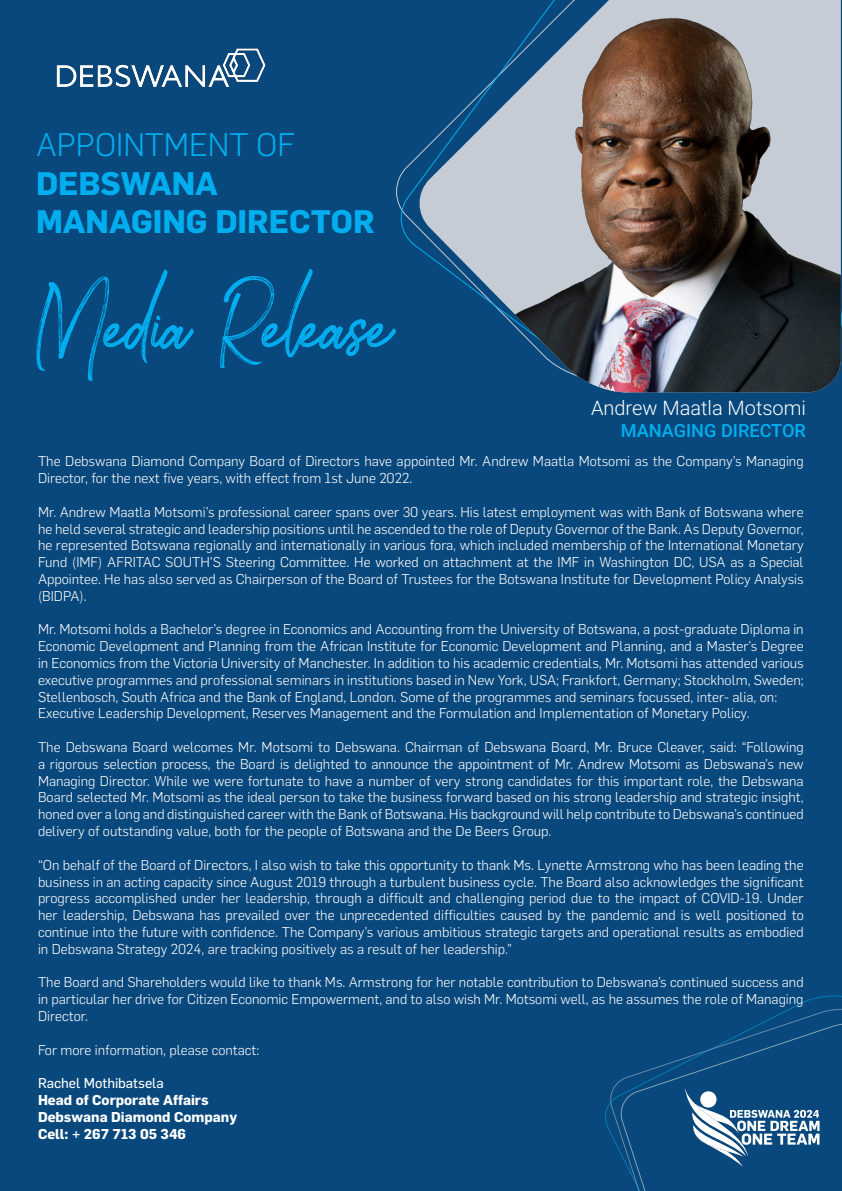
<style>
.page{position:relative;width:842px;height:1191px;background:#09487c}
.page>*{position:absolute;margin:0;border:0;box-sizing:border-box;transform-origin:0 0}
.t1{font:98px "Brownhill Script";color:#00aeef}
.t2{font:700 32px "Flama";color:#00aeef}
.t3{font:300 32px "Flama";color:#00aeef}
.t4{font:300 20px "Roboto";color:#fff}
.t5{font:500 18.2px "Roboto";color:#00aeef}
.t6{font:300 14px/16.8px "Flama";color:#fff;text-align:justify}
.t7{font:700 14px "Flama";color:#fff}
.t8{font:14px "Flama Basic";color:#fff}
</style>
<div class="page">
<svg style="left:605px;top:995px;width:237px;height:153px"></svg>
<img style="left:56px;top:48px;width:210px;height:40px">
<img style="left:416px;top:0;width:425px;height:392px">
<svg style="left:618px;top:1022px;width:224px;height:169px"></svg>
<p class="t3" style="left:36px;top:123px;width:260px">APPOINTMENT OF</p>
<p class="t2" style="left:36px;top:164px;width:184px">DEBSWANA</p>
<p class="t2" style="left:36px;top:202px;width:340px">MANAGING DIRECTOR</p>
<p class="t1" style="left:36px;top:258px;width:359px">Media Release</p>
<p class="t4" style="left:591px;top:394px;width:216px">Andrew Maatla Motsomi</p>
<p class="t5" style="left:621px;top:418px;width:187px">MANAGING DIRECTOR</p>
<p class="t6" style="left:38px;top:452px;width:767px">The Debswana Diamond Company Board of Directors have appointed Mr. Andrew Maatla Motsomi as the Company’s Managing<br>Director, for the next five years, with effect from 1st June 2022.</p>
<p class="t6" style="left:38px;top:502px;width:767px">Mr. Andrew Maatla Motsomi’s professional career spans over 30 years. His latest employment was with Bank of Botswana where he held several strategic and leadership positions until he ascended to the role of Deputy Governor of the Bank. As Deputy Governor, he represented Botswana regionally and internationally in various fora, which included membership of the International Monetary Fund (IMF) AFRITAC SOUTH’S Steering Committee. He worked on attachment at the IMF in Washington DC, USA as a Special Appointee. He has also served as Chairperson of the Board of Trustees for the Botswana Institute for Development Policy Analysis (BIDPA).</p>
<p class="t6" style="left:38px;top:620px;width:767px">Mr. Motsomi holds a Bachelor’s degree in Economics and Accounting from the University of Botswana, a post-graduate Diploma in Economic Development and Planning from the African Institute for Economic Development and Planning, and a Master’s Degree in Economics from the Victoria University of Manchester. In addition to his academic credentials, Mr. Motsomi has attended various executive programmes and professional seminars in institutions based in New York, USA; Frankfort, Germany; Stockholm, Sweden; Stellenbosch, South Africa and the Bank of England, London. Some of the programmes and seminars focussed, inter- alia, on:</p>
<p class="t6" style="left:38px;top:704px;width:713px">Executive Leadership Development, Reserves Management and the Formulation and Implementation of Monetary Policy.</p>
<p class="t6" style="left:38px;top:738px;width:767px">The Debswana Board welcomes Mr. Motsomi to Debswana. Chairman of Debswana Board, Mr. Bruce Cleaver, said: “Following a rigorous selection process, the Board is delighted to announce the appointment of Mr. Andrew Motsomi as Debswana’s new Managing Director. While we were fortunate to have a number of very strong candidates for this important role, the Debswana Board selected Mr. Motsomi as the ideal person to take the business forward based on his strong leadership and strategic insight, honed over a long and distinguished career with the Bank of Botswana. His background will help contribute to Debswana’s continued delivery of outstanding value, both for the people of Botswana and the De Beers Group.</p>
<p class="t6" style="left:38px;top:855px;width:767px">“On behalf of the Board of Directors, I also wish to take this opportunity to thank Ms. Lynette Armstrong who has been leading the business in an acting capacity since August 2019 through a turbulent business cycle. The Board also acknowledges the significant progress accomplished under her leadership, through a difficult and challenging period due to the impact of COVID-19. Under her leadership, Debswana has prevailed over the unprecedented difficulties caused by the pandemic and is well positioned to continue into the future with confidence. The Company’s various ambitious strategic targets and operational results as embodied in Debswana Strategy 2024, are tracking positively as a result of her leadership.”</p>
<p class="t6" style="left:38px;top:973px;width:767px">The Board and Shareholders would like to thank Ms. Armstrong for her notable contribution to Debswana’s continued success and in particular her drive for Citizen Economic Empowerment, and to also wish Mr. Motsomi well, as he assumes the role of Managing Director.</p>
<p class="t6" style="left:38px;top:1040px;width:223px">For more information, please contact:</p>
<p class="t8" style="left:38px;top:1073px;width:127px">Rachel Mothibatsela</p>
<p class="t7" style="left:38px;top:1091px;width:172px">Head of Corporate Affairs</p>
<p class="t7" style="left:38px;top:1108px;width:201px">Debswana Diamond Company</p>
<p class="t7" style="left:38px;top:1125px;width:150px">Cell: + 267 713 05 346</p>
</div>
